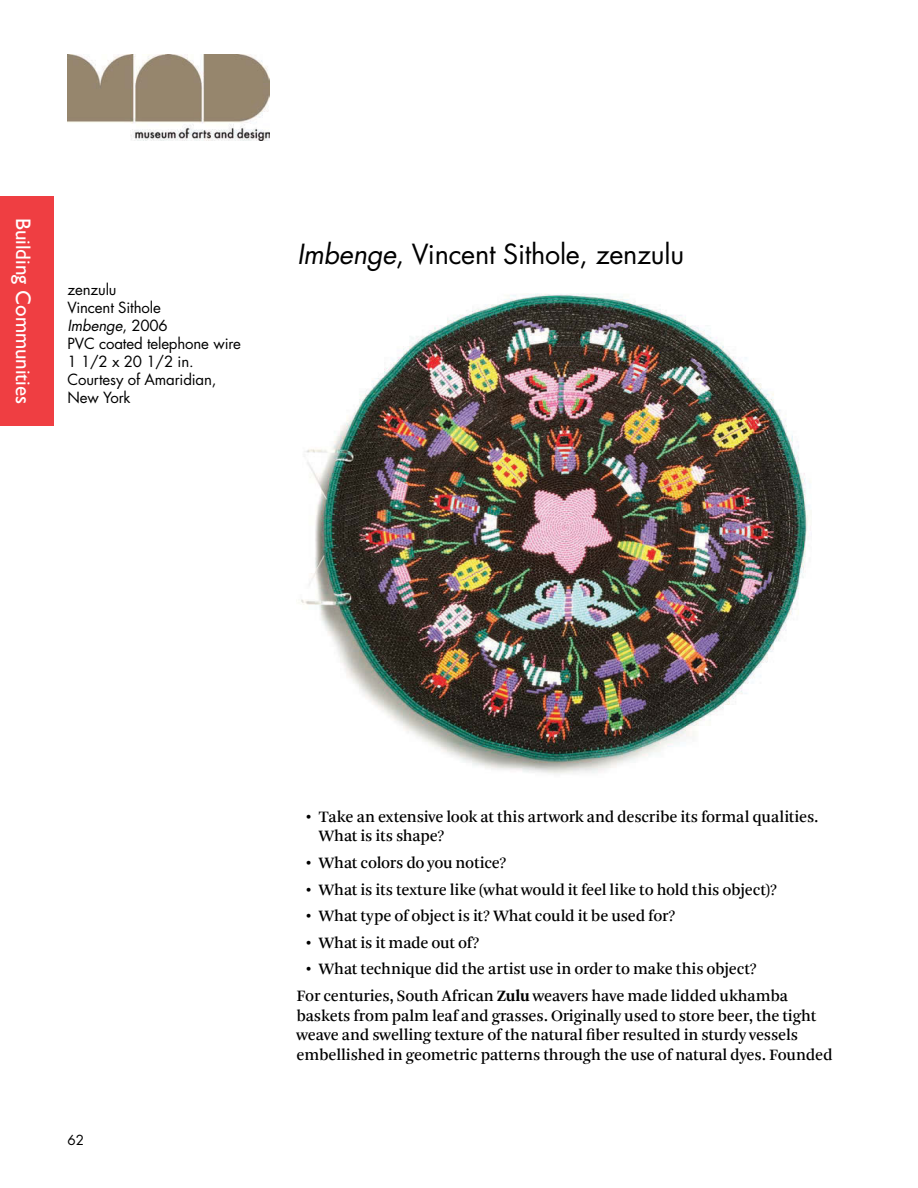
<style>
.page{position:relative;width:918px;height:1188px;background:#fff}
.page>*{position:absolute;margin:0;border:0;box-sizing:border-box;transform-origin:0 0}
.t1{font:27px "Futura";letter-spacing:-.01em;color:#000}
.t2{font:21px "Gill Sans";color:#fff}
.t3{font:16.5px/19.8px "Arnhem";letter-spacing:-.01em;color:#000}
.t4{font:15px/18px "Futura";letter-spacing:-.01em;color:#000}
.t5{font:13.5px "Futura";color:#000}
.s1{font-style:italic}
.s2{font-weight:700}
</style>
<div class="page">
<img style="left:68px;top:54px;width:202px;height:86px">
<div style="left:0;top:196px;width:54px;height:230px;background:#ef3e42"></div>
<img style="left:301px;top:293px;width:507px;height:481px">
<p class="t2" style="left:36px;top:218px;width:188px;rotate:90deg">Building Communities</p>
<p class="t4" style="left:68px;top:281px;width:175px">zenzulu<br>Vincent Sithole<br><span class="s1">Imbenge</span>, 2006<br>PVC coated telephone wire<br>1 1/2 x 20 1/2 in.<br>Courtesy of Amaridian,<br>New York</p>
<h1 class="t1" style="left:297px;top:236px;width:389px"><span class="s1">Imbenge</span>, Vincent Sithole, zenzulu</h1>
<p class="t5" style="left:68px;top:1130px;width:18px">62</p>
<p class="t3" style="left:319px;top:807px;width:501px;text-indent:-13px">• Take an extensive look at this artwork and describe its formal qualities.<br>What is its shape?</p>
<p class="t3" style="left:305px;top:853px;width:203px">• What colors do you notice?</p>
<p class="t3" style="left:305px;top:880px;width:474px">• What is its texture like (what would it feel like to hold this object)?</p>
<p class="t3" style="left:305px;top:906px;width:372px">• What type of object is it? What could it be used for?</p>
<p class="t3" style="left:305px;top:933px;width:176px">• What is it made out of?</p>
<p class="t3" style="left:296px;top:956px;width:493px;line-height:26.5px;text-indent:9px">• What technique did the artist use in order to make this object?<br>For centuries, South African <span class="s2">Zulu</span> weavers have made lidded ukhamba</p>
<p class="t3" style="left:296px;top:1006px;width:538px">baskets from palm leaf and grasses. Originally used to store beer, the tight weave and swelling texture of the natural fiber resulted in sturdy vessels embellished in geometric patterns through the use of natural dyes. Founded</p>
</div>
